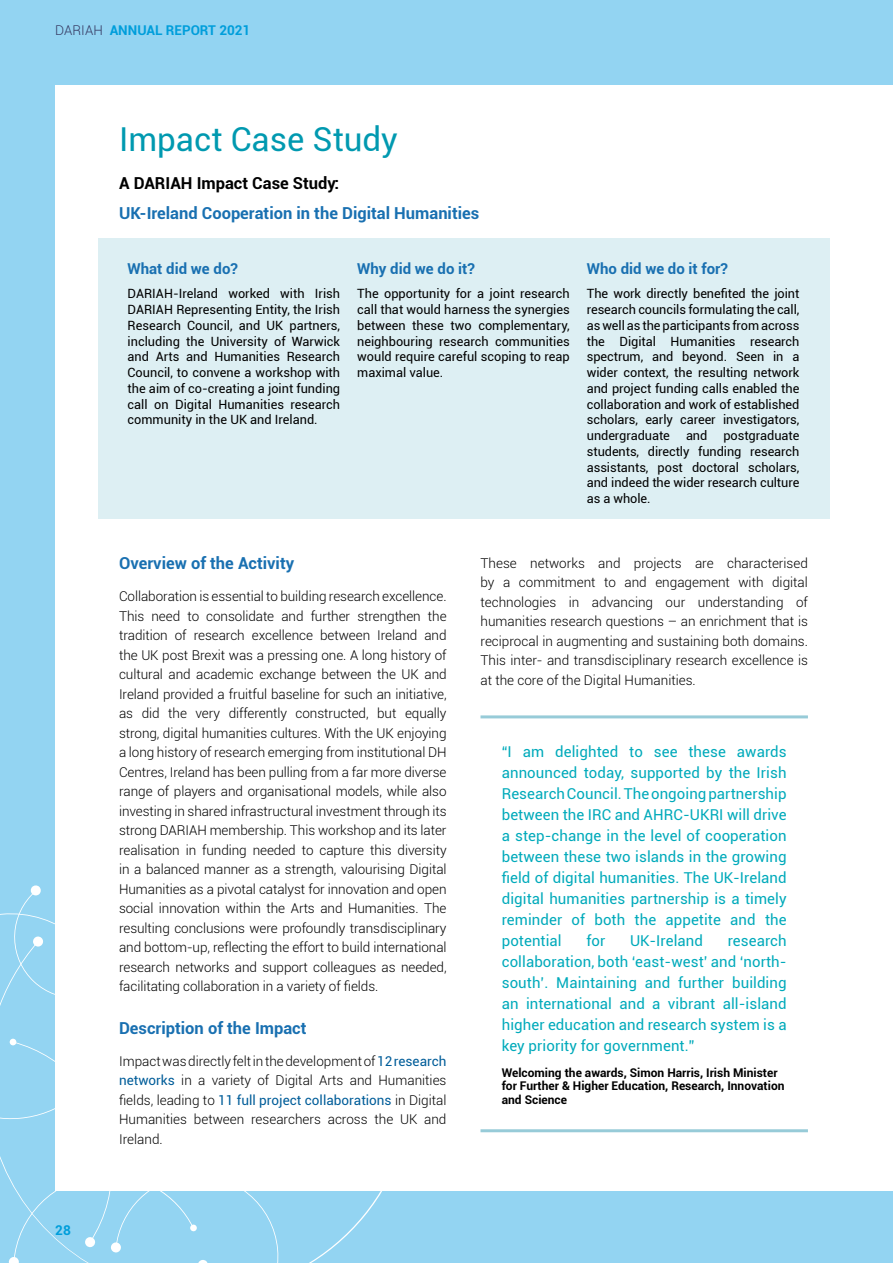
<style>
.page{position:relative;width:893px;height:1263px;background:#93d4f2}
.page>*{position:absolute;margin:0;border:0;box-sizing:border-box;transform-origin:0 0}
.t1{font:33px "Roboto";color:#0099b0}
.t2{font:700 16.5px "Roboto";color:#1970b1}
.t3{font:700 16.5px "Roboto";color:#000}
.t4{font:15px/21px "Roboto";letter-spacing:.005em;color:#0ab;text-align:justify}
.t5{font:700 15px "Roboto";color:#1970b1}
.t6{font:300 13.5px/19.5px "Roboto";color:#000;text-align:justify}
.t7{font:700 13.5px "Roboto";color:#009edb}
.t8{font:12.75px/15.8px "Roboto";letter-spacing:-.005em;color:#000;text-align:justify}
.t9{font:700 12px/13.5px "Roboto";color:#000}
.s1{font-weight:300;color:#363962}
.s2{font-weight:400;color:#005d99}
</style>
<div class="page">
<svg style="left:0;top:885px;width:279px;height:378px"></svg>
<div style="left:55px;top:85px;width:838px;height:1106px;background:#fff"></div>
<div style="left:98px;top:238px;width:731px;height:281px;background:#ddeff3"></div>
<hr style="left:480px;top:715px;width:328px;height:3px;background:#97cbd8">
<hr style="left:480px;top:1129px;width:328px;height:3px;background:#97cbd8">
<p class="t7" style="left:55px;top:21px;width:197px"><span class="s1">DARIAH</span> ANNUAL REPORT 2021</p>
<h1 class="t1" style="left:119px;top:116px;width:280px">Impact Case Study</h1>
<p class="t3" style="left:119px;top:172px;width:222px">A DARIAH Impact Case Study:</p>
<p class="t2" style="left:119px;top:201px;width:362px">UK-Ireland Cooperation in the Digital Humanities</p>
<p class="t5" style="left:128px;top:258px;width:112px">What did we do?</p>
<p class="t8" style="left:128px;top:285px;width:214px">DARIAH-Ireland worked with Irish DARIAH Representing Entity, the Irish Research Council, and UK partners, including the University of Warwick and Arts and Humanities Research Council, to convene a workshop with the aim of co-creating a joint funding call on Digital Humanities research community in the UK and Ireland.</p>
<p class="t5" style="left:357px;top:258px;width:119px">Why did we do it?</p>
<p class="t8" style="left:357px;top:285px;width:214px">The opportunity for a joint research call that would harness the synergies between these two complementary, neighbouring research communities would require careful scoping to reap maximal value.</p>
<p class="t5" style="left:587px;top:258px;width:143px">Who did we do it for?</p>
<p class="t8" style="left:587px;top:285px;width:214px">The work directly benefited the joint research councils formulating the call, as well as the participants from across the Digital Humanities research spectrum, and beyond. Seen in a wider context, the resulting network and project funding calls enabled the collaboration and work of established scholars, early career investigators, undergraduate</p>
<p class="t8" style="left:587px;top:427px;width:214px;text-indent:137px">postgraduate students, directly funding research assistants, post doctoral scholars, and indeed the wider research culture as a whole.</p>
<p class="t8" style="left:686px;top:427px;width:23px">and</p>
<p class="t7" style="left:55px;top:1220px;width:17px">28</p>
<p class="t2" style="left:119px;top:552px;width:177px">Overview of the Activity</p>
<p class="t6" style="left:119px;top:586px;width:329px">Collaboration is essential to building research excellence.<br>This need to consolidate and further strengthen the tradition of research excellence between Ireland and the UK post Brexit was a pressing one. A long history of cultural and academic exchange between the UK and Ireland provided a fruitful baseline for such an initiative, as did the very differently constructed, but equally strong, digital humanities cultures. With the UK enjoying a long history of research emerging from institutional DH Centres, Ireland has been pulling from a far more diverse range of players and organisational models, while also investing in shared infrastructural investment through its strong DARIAH membership. This workshop and its later realisation in funding needed to capture this diversity in a balanced manner as a strength, valourising Digital Humanities as a pivotal catalyst for innovation and open social innovation within the Arts and Humanities. The resulting conclusions were profoundly transdisciplinary and bottom-up, reflecting the effort to build international research networks and support colleagues as needed, facilitating collaboration in a variety of fields.</p>
<p class="t2" style="left:119px;top:1016px;width:189px">Description of the Impact</p>
<p class="t6" style="left:119px;top:1051px;width:329px">Impact was directly felt in the development of <span class="s2">12 research networks</span> in a variety of Digital Arts and Humanities fields, leading to <span class="s2">11 full project collaborations</span> in Digital Humanities between researchers across the UK and Ireland.</p>
<p class="t6" style="left:480px;top:553px;width:329px">These networks and projects are characterised by a commitment to and engagement with digital technologies in advancing our understanding of humanities research questions – an enrichment that is reciprocal in augmenting and sustaining both domains.<br>This inter- and transdisciplinary research excellence is at the core of the Digital Humanities.</p>
<p class="t4" style="left:502px;top:740px;width:286px">“I am delighted to see these awards announced today, supported by the Irish Research Council. The ongoing partnership between the IRC and AHRC-UKRI will drive a step-change in the level of cooperation between these two islands in the growing field of digital humanities. The UK-Ireland digital humanities partnership is a timely reminder of both the appetite and the potential</p>
<p class="t4" style="left:586px;top:929px;width:20px">for</p>
<p class="t4" style="left:630px;top:929px;width:74px">UK-Ireland</p>
<p class="t4" style="left:502px;top:929px;width:286px;text-indent:226px">research collaboration, both ‘east-west’ and ‘north&shy;south’. Maintaining and further building an international and a vibrant all-island higher education and research system is a key priority for government.”</p>
<p class="t9" style="left:502px;top:1065px;width:284px">Welcoming the awards, Simon Harris, Irish Minister for Further &amp; Higher Education, Research, Innovation and Science</p>
</div>
